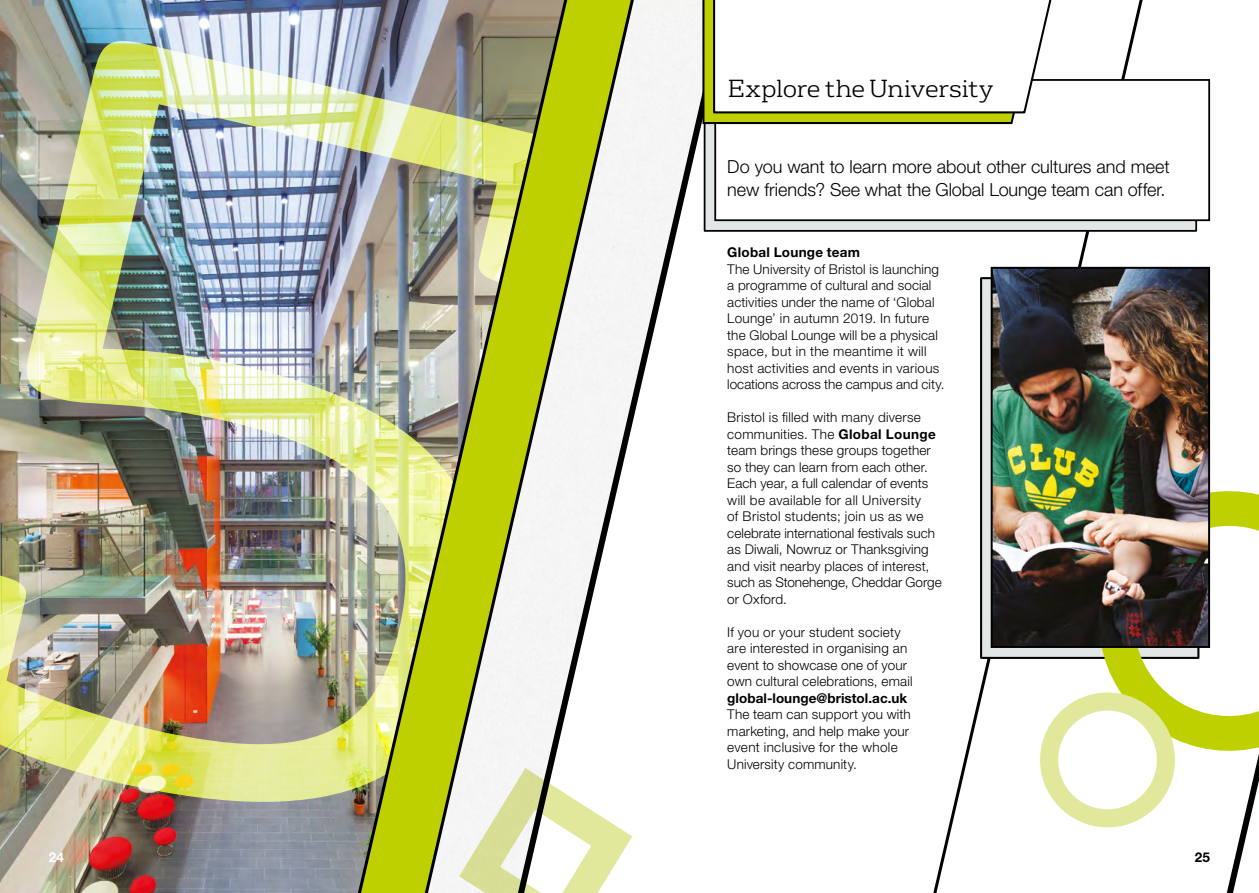
<style>
.page{position:relative;width:1259px;height:893px;background:#fff}
.page>*{position:absolute;margin:0;border:0;box-sizing:border-box;transform-origin:0 0}
.t1{font:300 24px "FS Rufus";letter-spacing:-.01em;color:#000}
.t2{font:300 18px/22.5px "Helvetica Neue";letter-spacing:-.005em;color:#000}
.t3{font:300 13.5px/16.5px "Helvetica Neue";letter-spacing:.01em;color:#000}
.t4{font:700 13.5px "Helvetica Neue";letter-spacing:.005em;color:#000}
.t5{font:700 13.5px "Helvetica Neue";color:#fff}
.s1{font-weight:700}
</style>
<div class="page">
<svg style="left:933px;top:0;width:278px;height:893px"></svg>
<div style="left:704px;top:91px;width:492px;height:140px;background:#e3e6e6"></div>
<div style="left:715px;top:80px;width:494px;height:140px;background:#fff"></div>
<div style="left:714px;top:79px;width:496px;height:142px;border:2px solid #000"></div>
<img style="left:0;top:0;width:348px;height:893px">
<svg style="left:640px;top:0;width:99px;height:390px"></svg>
<img style="left:0;top:36px;width:348px;height:799px">
<svg style="left:1226px;top:764px;width:33px;height:129px"></svg>
<svg style="left:701px;top:0;width:312px;height:125px"></svg>
<svg style="left:703px;top:0;width:372px;height:123px"></svg>
<div style="left:981px;top:278px;width:217px;height:380px;background:#e3e6e6"></div>
<svg style="left:1086px;top:478px;width:173px;height:286px"></svg>
<svg style="left:1033px;top:686px;width:148px;height:148px"></svg>
<img style="left:993px;top:270px;width:214px;height:375px">
<div style="left:990px;top:267px;width:220px;height:381px;border:2px solid #000"></div>
<img style="left:348px;top:0;width:292px;height:893px">
<h1 class="t1" style="left:728px;top:70px;width:267px">Explore the University</h1>
<h2 class="t2" style="left:727px;top:155px;width:444px">Do you want to learn more about other cultures and meet new friends? See what the Global Lounge team can offer.</h2>
<p class="t4" style="left:727px;top:244px;width:134px">Global Lounge team</p>
<p class="t3" style="left:727px;top:260px;width:219px">The University of Bristol is launching a programme of cultural and social activities under the name of ‘Global Lounge’ in autumn 2019. In future the Global Lounge will be a physical space, but in the meantime it will host activities and events in various locations across the campus and city.</p>
<p class="t3" style="left:727px;top:409px;width:216px">Bristol is filled with many diverse communities. The <span class="s1">Global Lounge </span>team brings these groups together so they can learn from each other.<br>Each year, a full calendar of events will be available for all University<br>of Bristol students; join us as we celebrate international festivals such as Diwali, Nowruz or Thanksgiving and visit nearby places of interest, such as Stonehenge, Cheddar Gorge or Oxford.</p>
<p class="t3" style="left:727px;top:623px;width:187px">If you or your student society are interested in organising an event to showcase one of your own cultural celebrations, email</p>
<p class="t4" style="left:727px;top:689px;width:181px">global-lounge@bristol.ac.uk</p>
<p class="t3" style="left:727px;top:706px;width:185px">The team can support you with marketing, and help make your event inclusive for the whole<br>University community.</p>
<p class="t5" style="left:49px;top:848px;width:17px">24</p>
<p class="t4" style="left:1194px;top:848px;width:17px">25</p>
</div>
